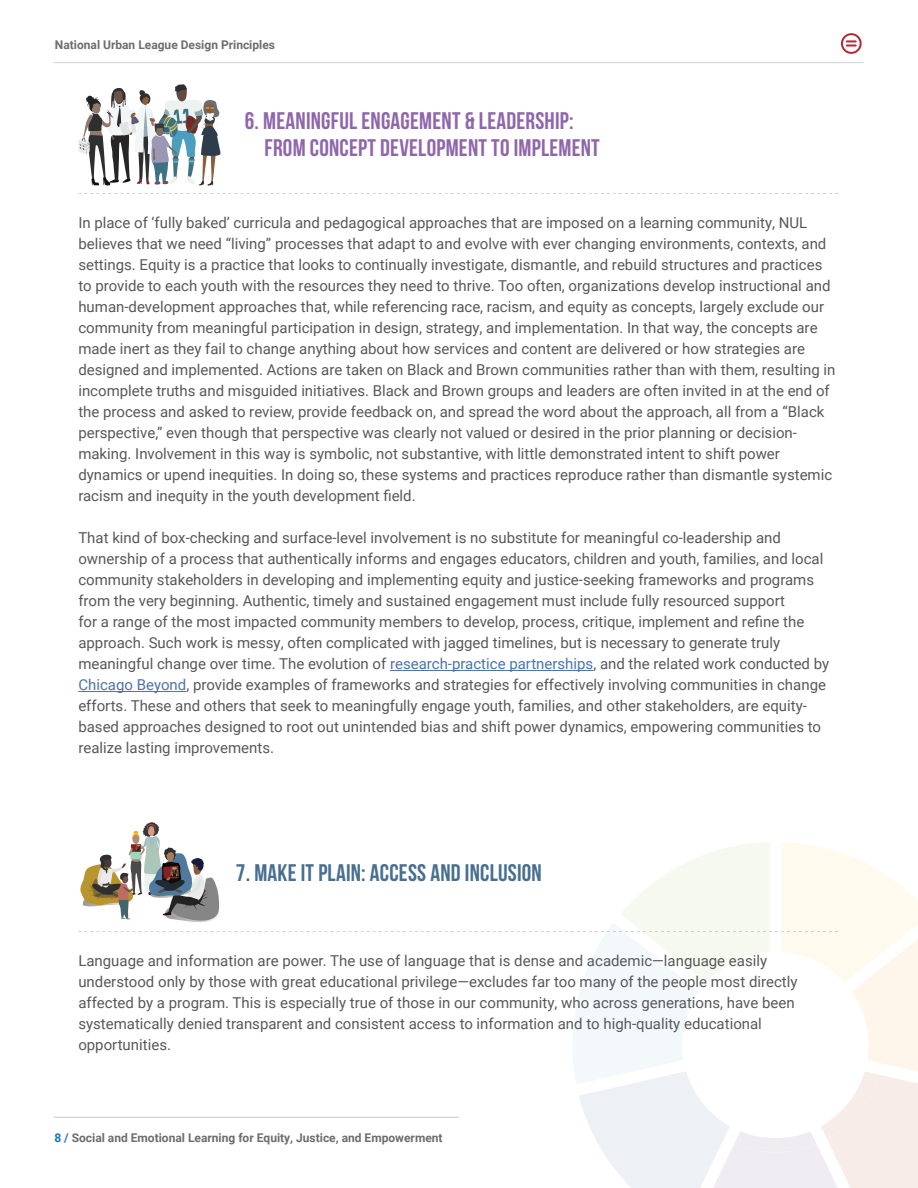
<style>
.page{position:relative;width:918px;height:1188px;background:#fff}
.page>*{position:absolute;margin:0;border:0;box-sizing:border-box;transform-origin:0 0}
.t1{font:24px/27px "Bebas Neue";letter-spacing:.01em;color:#8f66ab}
.t2{font:24px "Bebas Neue";letter-spacing:.01em;color:#486f90}
.t3{font:15px/21px "Roboto";color:#57585a}
.t4{font:700 12px "Roboto";color:#6c6d70}
.s1{color:#4d72ac}
.s2{color:#1c75ba}
</style>
<div class="page">
<svg style="left:841px;top:33px;width:21px;height:21px"></svg>
<hr style="left:53px;top:62px;width:811px;height:1px;background:#d1d2d4">
<hr style="left:54px;top:1117px;width:405px;height:1px;background:#c7c8ca">
<svg style="left:78px;top:193px;width:760px;height:1px"></svg>
<hr style="left:390px;top:670px;width:203px;height:1px;background:#4d72ac">
<hr style="left:78px;top:691px;width:108px;height:1px;background:#4d72ac">
<svg style="left:78px;top:84px;width:143px;height:102px"></svg>
<svg style="left:78px;top:822px;width:840px;height:366px"></svg>
<p class="t4" style="left:55px;top:36px;width:222px">National Urban League Design Principles</p>
<p class="t1" style="left:265px;top:107px;width:337px;text-indent:-20px">6. MEANINGFUL ENGAGEMENT &amp; LEADERSHIP:<br>FROM CONCEPT DEVELOPMENT TO IMPLEMENT</p>
<p class="t3" style="left:78px;top:212px;width:759px">In place of ‘fully baked’ curricula and pedagogical approaches that are imposed on a learning community, NUL believes that we need “living” processes that adapt to and evolve with ever changing environments, contexts, and settings. Equity is a practice that looks to continually investigate, dismantle, and rebuild structures and practices to provide to each youth with the resources they need to thrive. Too often, organizations develop instructional and human-development approaches that, while referencing race, racism, and equity as concepts, largely exclude our community from meaningful participation in design, strategy, and implementation. In that way, the concepts are made inert as they fail to change anything about how services and content are delivered or how strategies are designed and implemented. Actions are taken on Black and Brown communities rather than with them, resulting in incomplete truths and misguided initiatives. Black and Brown groups and leaders are often invited in at the end of the process and asked to review, provide feedback on, and spread the word about the approach, all from a “Black perspective,” even though that perspective was clearly not valued or desired in the prior planning or decision&shy;making. Involvement in this way is symbolic, not substantive, with little demonstrated intent to shift power dynamics or upend inequities. In doing so, these systems and practices reproduce rather than dismantle systemic racism and inequity in the youth development field.</p>
<p class="t3" style="left:78px;top:527px;width:752px">That kind of box-checking and surface-level involvement is no substitute for meaningful co-leadership and ownership of a process that authentically informs and engages educators, children and youth, families, and local community stakeholders in developing and implementing equity and justice-seeking frameworks and programs from the very beginning. Authentic, timely and sustained engagement must include fully resourced support<br>for a range of the most impacted community members to develop, process, critique, implement and refine the approach. Such work is messy, often complicated with jagged timelines, but is necessary to generate truly meaningful change over time. The evolution of <span class="s1">research-practice partnerships</span>, and the related work conducted by <span class="s1">Chicago Beyond</span>, provide examples of frameworks and strategies for effectively involving communities in change efforts. These and others that seek to meaningfully engage youth, families, and other stakeholders, are equity&shy;based approaches designed to root out unintended bias and shift power dynamics, empowering communities to realize lasting improvements.</p>
<p class="t2" style="left:236px;top:859px;width:307px">7. MAKE IT PLAIN: ACCESS AND INCLUSION</p>
<p class="t3" style="left:78px;top:950px;width:721px">Language and information are power. The use of language that is dense and academic—language easily understood only by those with great educational privilege—excludes far too many of the people most directly affected by a program. This is especially true of those in our community, who across generations, have been systematically denied transparent and consistent access to information and to high-quality educational opportunities.</p>
<p class="t4" style="left:54px;top:1129px;width:390px"><span class="s2">8 /</span> Social and Emotional Learning for Equity, Justice, and Empowerment</p>
</div>
